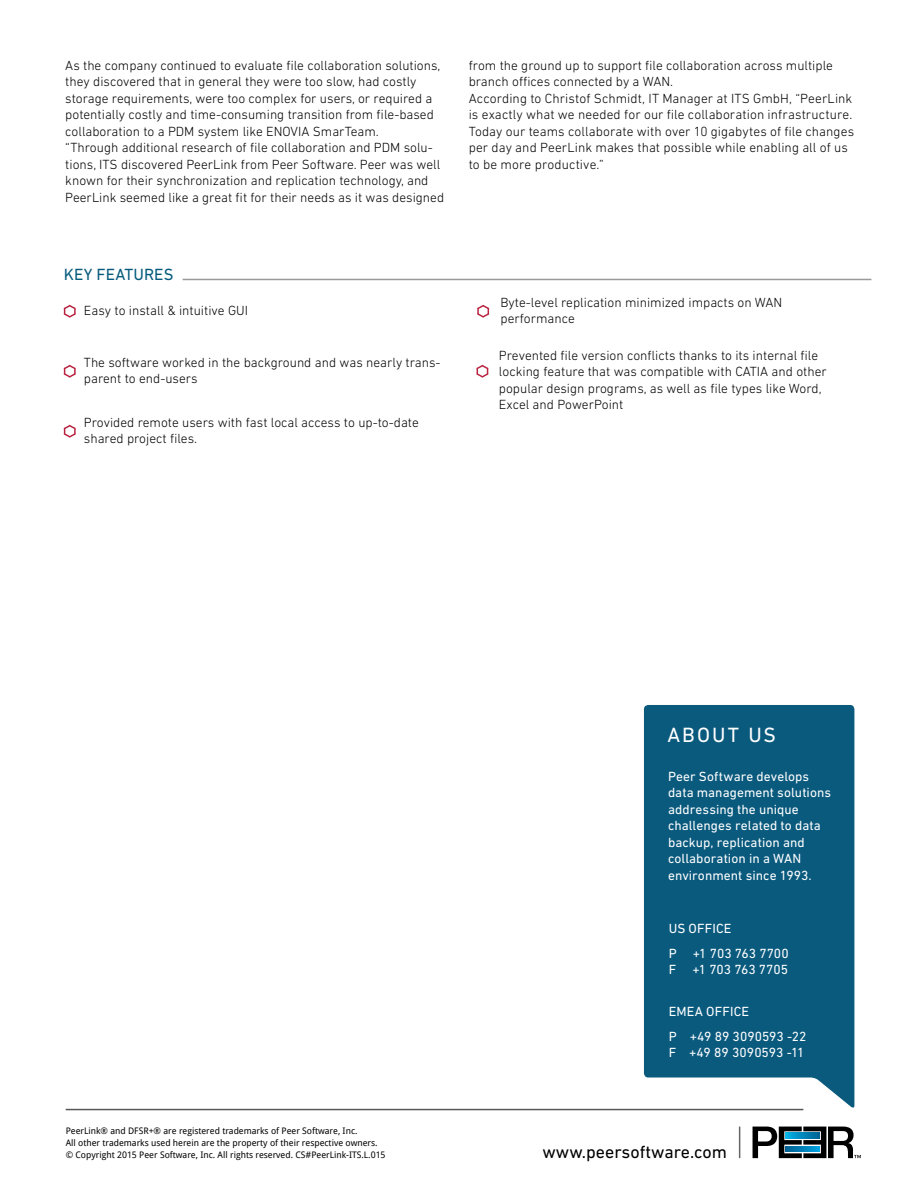
<style>
.page{position:relative;width:918px;height:1188px;background:#fff}
.page>*{position:absolute;margin:0;border:0;box-sizing:border-box;transform-origin:0 0}
.SubHeader{font:21px "DIN Next LT Pro";letter-spacing:.1em;color:#fff}
.t1{font:18px "DIN Next LT Pro";color:#000}
.t2{font:16.5px "DIN Next LT Pro";letter-spacing:.01em;color:#055a7d}
.t3{font:300 13.5px/16.5px "DIN Next LT Pro";color:#000}
.Fließtext{font:13.5px/16.5px "DIN Next LT Pro";letter-spacing:.005em;color:#fff}
.t4{font:9px/12px "Droid Sans";color:#000}
</style>
<div class="page">
<svg style="left:63px;top:364px;width:13px;height:14px"></svg>
<svg style="left:63px;top:424px;width:13px;height:14px"></svg>
<svg style="left:477px;top:304px;width:13px;height:14px"></svg>
<svg style="left:476px;top:364px;width:13px;height:14px"></svg>
<hr style="left:183px;top:279px;width:688px;height:1px;background:#9a9a99">
<svg style="left:63px;top:304px;width:13px;height:14px"></svg>
<svg style="left:644px;top:705px;width:210px;height:405px;fill:#0a5a7e"></svg>
<div style="left:667px;top:727px;width:167px;height:34px;background:#0a5a7e"></div>
<div style="left:669px;top:922px;width:162px;height:145px;background:#0a5a7e"></div>
<div style="left:668px;top:771px;width:163px;height:122px;background:#0a5a7e"></div>
<hr style="left:66px;top:1109px;width:737px;height:1px;background:#595857">
<hr style="left:739px;top:1127px;width:1px;height:31px;background:#666">
<svg style="left:753px;top:1127px;width:108px;height:31px"></svg>
<p class="t3" style="left:65px;top:57px;width:377px">As the company continued to evaluate file collaboration solutions, they discovered that in general they were too slow, had costly storage requirements, were too complex for users, or required a potentially costly and time-consuming transition from file-based collaboration to a PDM system like ENOVIA SmarTeam.</p>
<p class="t3" style="left:65px;top:139px;width:380px">“Through additional research of file collaboration and PDM solu&shy;tions, ITS discovered PeerLink from Peer Software. Peer was well known for their synchronization and replication technology, and PeerLink seemed like a great fit for their needs as it was designed</p>
<p class="t2" style="left:64px;top:265px;width:111px">KEY FEATURES</p>
<p class="t3" style="left:84px;top:302px;width:166px">Easy to install &amp; intuitive GUI</p>
<p class="t3" style="left:84px;top:354px;width:358px">The software worked in the background and was nearly trans&shy;parent to end-users</p>
<p class="t3" style="left:84px;top:414px;width:337px">Provided remote users with fast local access to up-to-date shared project files.</p>
<p class="t3" style="left:469px;top:57px;width:366px">from the ground up to support file collaboration across multiple branch offices connected by a WAN.</p>
<p class="t3" style="left:469px;top:90px;width:387px">According to Christof Schmidt, IT Manager at ITS GmbH, “PeerLink is exactly what we needed for our file collaboration infrastructure.<br>Today our teams collaborate with over 10 gigabytes of file changes per day and PeerLink makes that possible while enabling all of us to be more productive.”</p>
<p class="t3" style="left:501px;top:294px;width:283px">Byte-level replication minimized impacts on WAN</p>
<p class="t3" style="left:501px;top:310px;width:76px">performance</p>
<p class="t3" style="left:499px;top:347px;width:329px">Prevented file version conflicts thanks to its internal file locking feature that was compatible with CATIA and other</p>
<p class="t3" style="left:499px;top:380px;width:324px">popular design programs, as well as file types like Word,<br>Excel and PowerPoint</p>
<p class="t4" style="left:66px;top:1125px;width:321px">PeerLink® and DFSR+® are registered trademarks of Peer Software, Inc.<br>All other trademarks used herein are the property of their respective owners. © Copyright 2015 Peer Software, Inc. All rights reserved. CS#PeerLink-ITS.L.015</p>
<p class="SubHeader" style="left:667px;top:723px;width:110px">ABOUT US</p>
<p class="Fließtext" style="left:668px;top:768px;width:165px">Peer Software develops data management solutions addressing the unique challenges related to data backup, replication and collaboration in a WAN environment since 1993.</p>
<p class="Fließtext" style="left:669px;top:920px;width:64px">US OFFICE</p>
<p class="Fließtext" style="left:669px;top:945px;width:121px">P +1 703 763 7700<br>F +1 703 763 7705</p>
<p class="Fließtext" style="left:669px;top:1003px;width:82px">EMEA OFFICE</p>
<p class="Fließtext" style="left:669px;top:1028px;width:139px">P +49 89 3090593 -22<br>F +49 89 3090593 -11</p>
<p class="t1" style="left:543px;top:1142px;width:186px">www.peersoftware.com</p>
</div>
